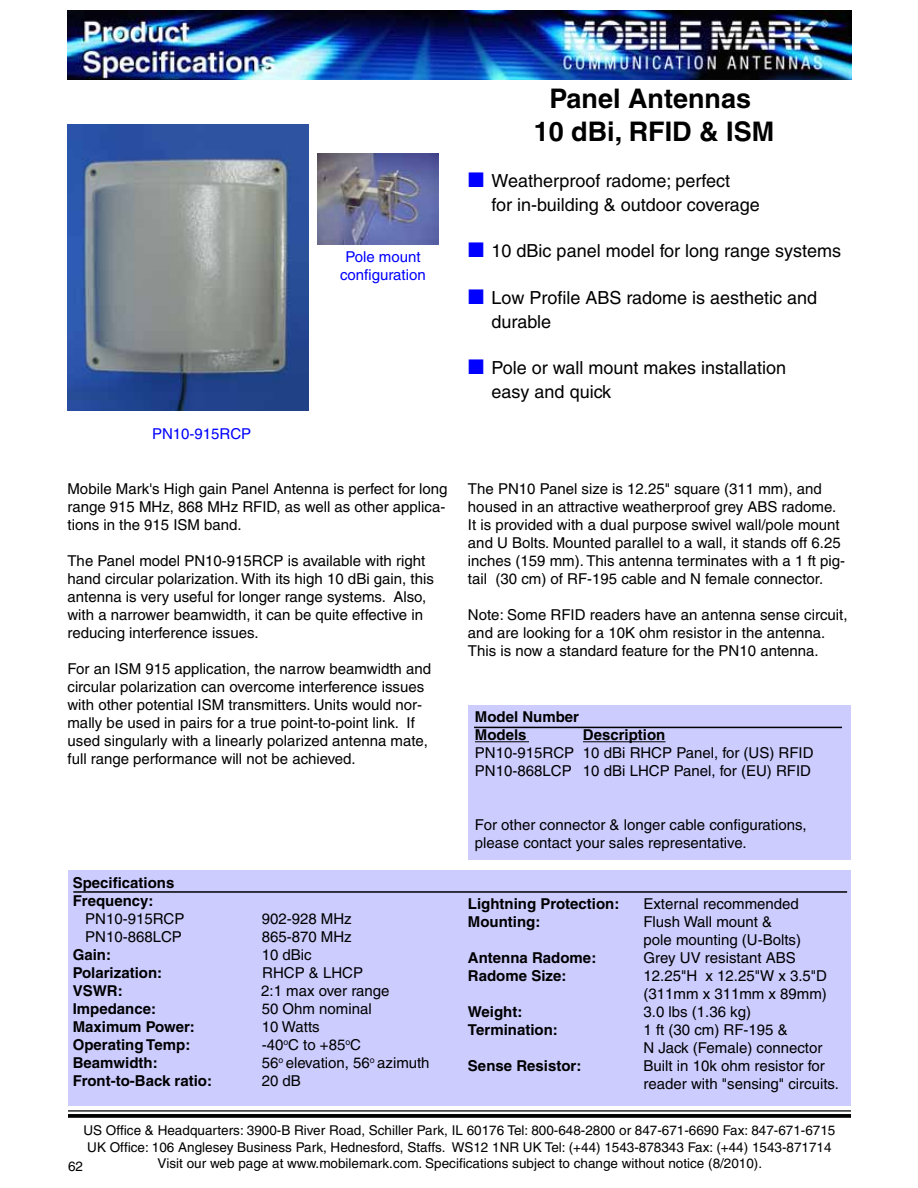
<style>
.page{position:relative;width:918px;height:1188px;background:#fff}
.page>*{position:absolute;margin:0;border:0;box-sizing:border-box;transform-origin:0 0}
.t1{font:700 27px/32.4px "Helvetica";color:#000;text-align:center}
.t2{font:18px/23.4px "Helvetica";color:#000}
.t3{font:15px/18px "Helvetica";color:#000}
.t4{font:700 15px/18px "Helvetica";color:#000}
.t5{font:15px/18px "Helvetica";color:#00f;text-align:center}
.t6{font:13.5px/16.5px "Helvetica";color:#000;text-align:center}
.s1{color:#00f}
</style>
<div class="page">
<img style="left:68px;top:124px;width:240px;height:287px">
<img style="left:68px;top:10px;width:783px;height:70px">
<div style="left:468px;top:705px;width:382px;height:154px;background:#ccf"></div>
<hr style="left:475px;top:741px;width:54px;height:1px;background:#000">
<hr style="left:583px;top:741px;width:82px;height:1px;background:#000">
<div style="left:68px;top:871px;width:782px;height:235px;background:#ccf"></div>
<hr style="left:73px;top:891px;width:774px;height:2px;background:#000">
<hr style="left:474px;top:727px;width:368px;height:1px;background:#000">
<hr style="left:68px;top:1110px;width:783px;height:2px;background:#000">
<svg style="left:68px;top:1114px;width:783px;height:4px;background:#0f0f0f"></svg>
<img style="left:317px;top:154px;width:122px;height:91px">
<p class="t5" style="left:152px;top:425px;width:101px">PN10-915RCP</p>
<p class="t5" style="left:340px;top:248px;width:87px">Pole mount configuration</p>
<p class="t3" style="left:68px;top:479px;width:382px">Mobile Mark's High gain Panel Antenna is perfect for long range 915 MHz, 868 MHz RFID, as well as other applica&shy;tions in the 915 ISM band.</p>
<p class="t3" style="left:68px;top:551px;width:368px">The Panel model PN10-915RCP is available with right hand circular polarization. With its high 10 dBi gain, this antenna is very useful for longer range systems. Also, with a narrower beamwidth, it can be quite effective in reducing interference issues.</p>
<p class="t3" style="left:68px;top:659px;width:365px">For an ISM 915 application, the narrow beamwidth and circular polarization can overcome interference issues with other potential ISM transmitters. Units would nor&shy;mally be used in pairs for a true point-to-point link. If used singularly with a linearly polarized antenna mate, full range performance will not be achieved.</p>
<p class="t4" style="left:73px;top:874px;width:103px">Specifications<br>Frequency:</p>
<p class="t3" style="left:85px;top:910px;width:101px">PN10-915RCP</p>
<p class="t3" style="left:262px;top:910px;width:92px">902-928 MHz</p>
<p class="t3" style="left:85px;top:928px;width:98px">PN10-868LCP</p>
<p class="t3" style="left:262px;top:928px;width:92px">865-870 MHz</p>
<p class="t4" style="left:73px;top:946px;width:40px">Gain:</p>
<p class="t3" style="left:262px;top:946px;width:52px">10 dBic</p>
<p class="t4" style="left:73px;top:964px;width:91px">Polarization:</p>
<p class="t3" style="left:262px;top:964px;width:102px">RHCP &amp; LHCP</p>
<p class="t4" style="left:73px;top:982px;width:51px">VSWR:</p>
<p class="t3" style="left:261px;top:982px;width:130px">2:1 max over range</p>
<p class="t4" style="left:73px;top:1000px;width:85px">Impedance:</p>
<p class="t3" style="left:262px;top:1000px;width:112px">50 Ohm nominal</p>
<p class="t4" style="left:73px;top:1018px;width:124px">Maximum Power:</p>
<p class="t3" style="left:262px;top:1018px;width:59px">10 Watts</p>
<p class="t4" style="left:73px;top:1036px;width:119px">Operating Temp:</p>
<p class="t3" style="left:262px;top:1036px;width:101px">-40<sup>o</sup>C to +85<sup>o</sup>C</p>
<p class="t4" style="left:73px;top:1054px;width:87px">Beamwidth:</p>
<p class="t3" style="left:262px;top:1054px;width:169px">56<sup>o</sup> elevation, 56<sup>o</sup> azimuth</p>
<p class="t4" style="left:73px;top:1072px;width:141px">Front-to-Back ratio:</p>
<p class="t3" style="left:262px;top:1072px;width:41px">20 dB</p>
<h1 class="t1" style="left:534px;top:82px;width:242px">Panel Antennas<br>10 dBi, RFID &amp; ISM</h1>
<p class="t2" style="left:492px;top:169px;width:270px;text-indent:-24px"><span class="s1">■</span> Weatherproof radome; perfect<br>for in-building &amp; outdoor coverage</p>
<p class="t2" style="left:468px;top:239px;width:375px"><span class="s1">■</span> 10 dBic panel model for long range systems</p>
<p class="t2" style="left:492px;top:286px;width:327px;text-indent:-24px"><span class="s1">■</span> Low Profile ABS radome is aesthetic and durable</p>
<p class="t2" style="left:492px;top:356px;width:296px;text-indent:-24px"><span class="s1">■</span> Pole or wall mount makes installation easy and quick</p>
<p class="t3" style="left:468px;top:479px;width:379px">The PN10 Panel size is 12.25" square (311 mm), and housed in an attractive weatherproof grey ABS radome.<br>It is provided with a dual purpose swivel wall/pole mount and U Bolts. Mounted parallel to a wall, it stands off 6.25 inches (159 mm). This antenna terminates with a 1 ft pig&shy;tail (30 cm) of RF-195 cable and N female connector.</p>
<p class="t3" style="left:468px;top:605px;width:381px">Note: Some RFID readers have an antenna sense circuit, and are looking for a 10K ohm resistor in the antenna.<br>This is now a standard feature for the PN10 antenna.</p>
<p class="t4" style="left:475px;top:708px;width:106px">Model Number<br>Models</p>
<p class="t4" style="left:583px;top:726px;width:84px">Description</p>
<p class="t3" style="left:475px;top:744px;width:340px">PN10-915RCP 10 dBi RHCP Panel, for (US) RFID<br>PN10-868LCP 10 dBi LHCP Panel, for (EU) RFID</p>
<p class="t3" style="left:475px;top:816px;width:333px">For other connector &amp; longer cable configurations, please contact your sales representative.</p>
<p class="t4" style="left:468px;top:895px;width:153px">Lightning Protection:</p>
<p class="t3" style="left:643px;top:895px;width:157px">External recommended</p>
<p class="t4" style="left:468px;top:913px;width:74px">Mounting:</p>
<p class="t3" style="left:643px;top:913px;width:159px">Flush Wall mount &amp; pole mounting (U-Bolts)</p>
<p class="t4" style="left:468px;top:949px;width:130px">Antenna Radome:</p>
<p class="t3" style="left:643px;top:949px;width:154px">Grey UV resistant ABS</p>
<p class="t4" style="left:468px;top:967px;width:100px">Radome Size:</p>
<p class="t3" style="left:643px;top:967px;width:185px">12.25"H x 12.25"W x 3.5"D (311mm x 311mm x 89mm)</p>
<p class="t4" style="left:468px;top:1003px;width:56px">Weight:</p>
<p class="t3" style="left:643px;top:1003px;width:109px">3.0 lbs (1.36 kg)</p>
<p class="t4" style="left:468px;top:1021px;width:91px">Termination:</p>
<p class="t3" style="left:643px;top:1021px;width:180px">1 ft (30 cm) RF-195 &amp;<br>N Jack (Female) connector</p>
<p class="t4" style="left:468px;top:1057px;width:115px">Sense Resistor:</p>
<p class="t3" style="left:643px;top:1057px;width:197px">Built in 10k ohm resistor for reader with "sensing" circuits.</p>
<p class="t6" style="left:83px;top:1122px;width:753px">US Office &amp; Headquarters: 3900-B River Road, Schiller Park, IL 60176 Tel: 800-648-2800 or 847-671-6690 Fax: 847-671-6715<br>UK Office: 106 Anglesey Business Park, Hednesford, Staffs. WS12 1NR UK Tel: (+44) 1543-878343 Fax: (+44) 1543-871714<br>Visit our web page at www.mobilemark.com. Specifications subject to change without notice (8/2010).</p>
<p class="t6" style="left:68px;top:1158px;width:17px">62</p>
</div>
